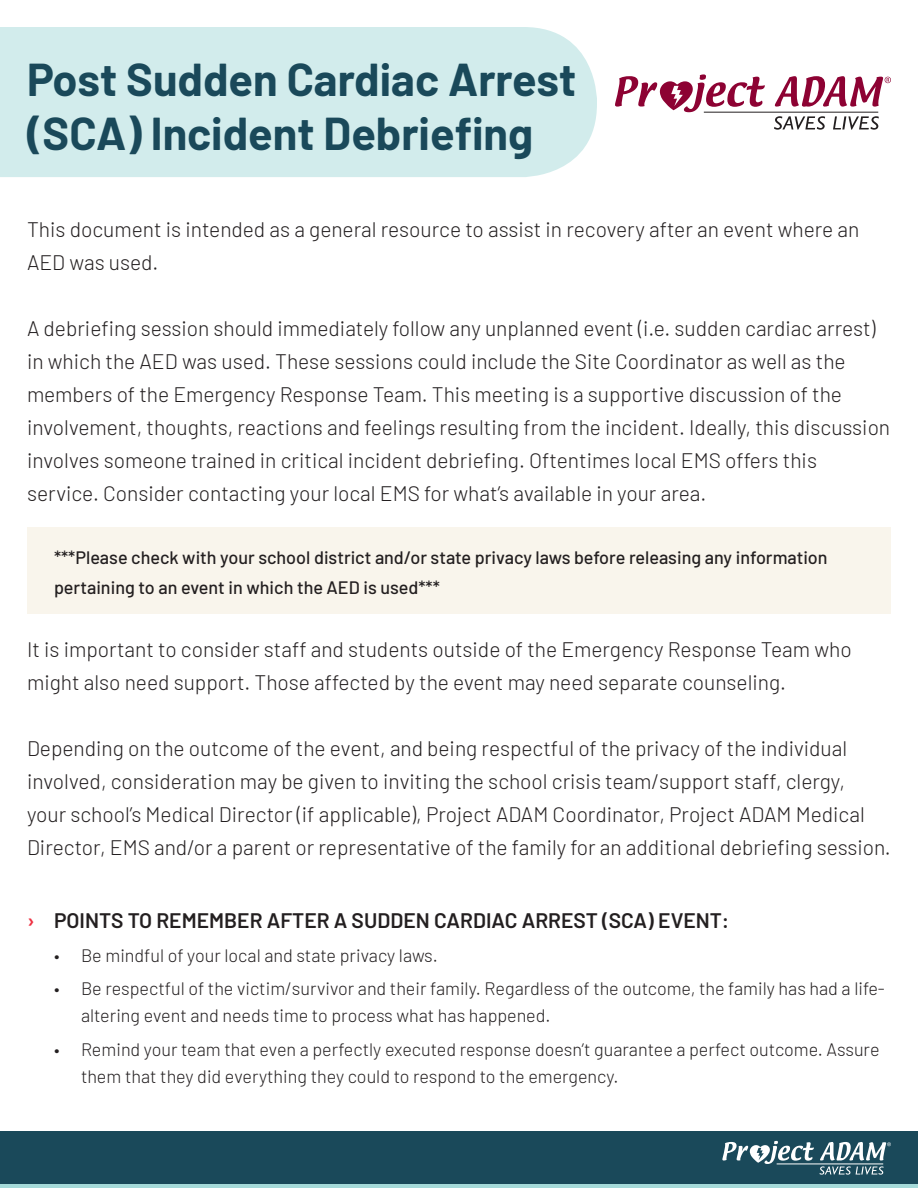
<style>
.page{position:relative;width:918px;height:1188px;background:#fff}
.page>*{position:absolute;margin:0;border:0;box-sizing:border-box;transform-origin:0 0}
.t1{font:700 45px/54px "Barlow";color:#1a495a}
.t2{font:300 21px/33px "Barlow";color:#231f20}
.t3{font:600 21px "Barlow";color:#231f20}
.t4{font:300 18px/27px "Barlow";color:#231f20}
.t5{font:500 18px/30px "Barlow";color:#231f20}
.s1{color:#ee3041}
</style>
<div class="page">
<div style="left:0;top:1131px;width:918px;height:54px;background:#1a495a"></div>
<hr style="left:0;top:1185px;width:918px;height:3px;background:#a5dad9">
<hr style="left:777px;top:1164px;width:106px;height:1px;background:#fff">
<svg style="left:820px;top:1142px;width:71px;height:33px"></svg>
<svg style="left:722px;top:1141px;width:92px;height:23px"></svg>
<div style="left:0;top:27px;width:597px;height:150px;background:#d2ecec"></div>
<div style="left:27px;top:528px;width:864px;height:86px;background:#f9f5ec"></div>
<svg style="left:774px;top:116px;width:51px;height:14px"></svg>
<svg style="left:833px;top:116px;width:46px;height:14px"></svg>
<hr style="left:704px;top:112px;width:174px;height:1px;background:#231f20">
<svg style="left:775px;top:76px;width:116px;height:31px"></svg>
<svg style="left:615px;top:74px;width:150px;height:38px"></svg>
<p class="t1" style="left:27px;top:50px;width:551px">Post Sudden Cardiac Arrest (SCA) Incident Debriefing</p>
<p class="t2" style="left:27px;top:211px;width:834px">This document is intended as a general resource to assist in recovery after an event where an<br>AED was used.</p>
<p class="t2" style="left:27px;top:310px;width:865px">A debriefing session should immediately follow any unplanned event (i.e. sudden cardiac arrest) in which the AED was used. These sessions could include the Site Coordinator as well as the members of the Emergency Response Team. This meeting is a supportive discussion of the involvement, thoughts, reactions and feelings resulting from the incident. Ideally, this discussion involves someone trained in critical incident debriefing. Oftentimes local EMS offers this service. Consider contacting your local EMS for what’s available in your area.</p>
<p class="t5" style="left:54px;top:541px;width:775px">***Please check with your school district and/or state privacy laws before releasing any information pertaining to an event in which the AED is used***</p>
<p class="t2" style="left:27px;top:631px;width:826px">It is important to consider staff and students outside of the Emergency Response Team who might also need support. Those affected by the event may need separate counseling.</p>
<p class="t2" style="left:27px;top:730px;width:865px">Depending on the outcome of the event, and being respectful of the privacy of the individual involved, consideration may be given to inviting the school crisis team/support staff, clergy,<br>your school’s Medical Director (if applicable), Project ADAM Coordinator, Project ADAM Medical Director, EMS and/or a parent or representative of the family for an additional debriefing session.</p>
<p class="t3" style="left:27px;top:905px;width:704px"><span class="s1">›</span> POINTS TO REMEMBER AFTER A SUDDEN CARDIAC ARREST (SCA) EVENT:</p>
<p class="t4" style="left:54px;top:940px;width:385px">• Be mindful of your local and state privacy laws.</p>
<p class="t4" style="left:81px;top:974px;width:805px;text-indent:-27px">• Be respectful of the victim/survivor and their family. Regardless of the outcome, the family has had a life&shy;altering event and needs time to process what has happened.</p>
<p class="t4" style="left:81px;top:1035px;width:800px;text-indent:-27px">• Remind your team that even a perfectly executed response doesn’t guarantee a perfect outcome. Assure them that they did everything they could to respond to the emergency.</p>
</div>
